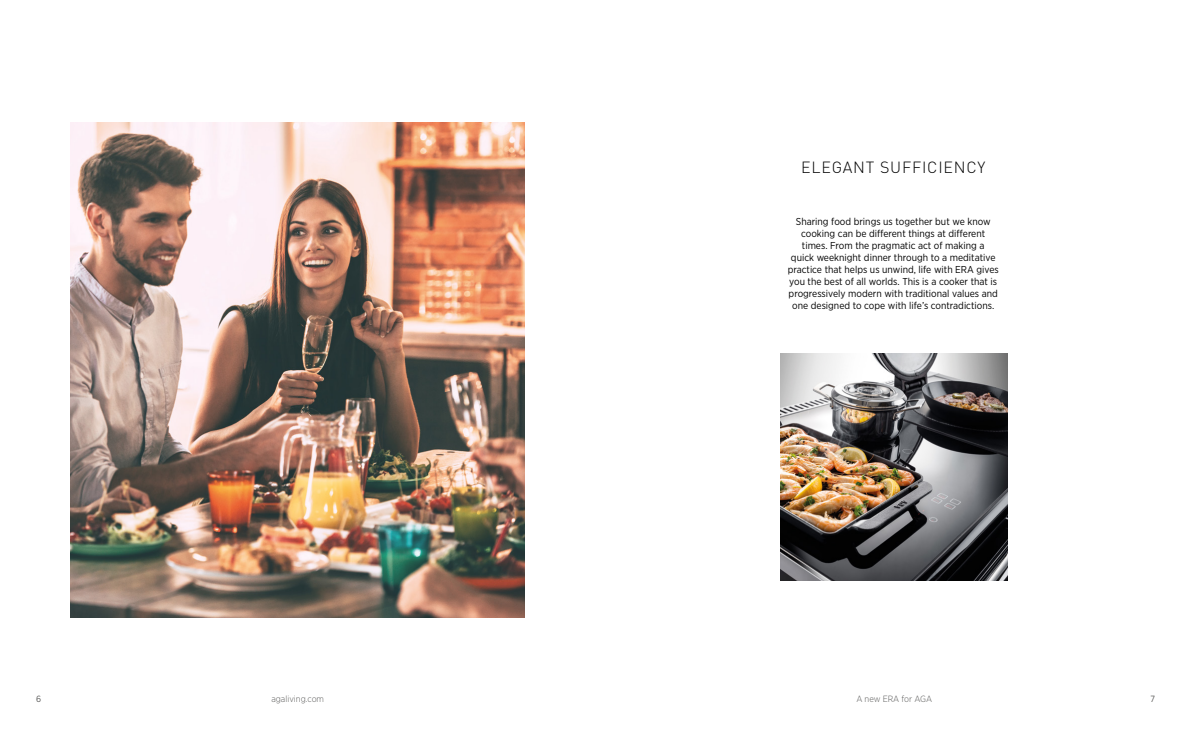
<style>
.page{position:relative;width:1191px;height:738px;background:#fff}
.page>*{position:absolute;margin:0;border:0;box-sizing:border-box;transform-origin:0 0}
.t1{font:300 16px "DIN Pro";letter-spacing:.05em;color:#000}
.t2{font:10px/12px "Gotham Narrow";color:#000;text-align:center}
.t3{font:300 9px "Gotham Narrow";color:#575756}
.t4{font:9px "Gotham Narrow";color:#575756}
</style>
<div class="page">
<img style="left:780px;top:353px;width:227px;height:227px">
<img style="left:71px;top:122px;width:453px;height:495px">
<h1 class="t1" style="left:801px;top:156px;width:186px">ELEGANT SUFFICIENCY</h1>
<p class="t2" style="left:787px;top:215px;width:212px">Sharing food brings us together but we know cooking can be different things at different times. From the pragmatic act of making a<br>quick weeknight dinner through to a meditative practice that helps us unwind, life with ERA gives you the best of all worlds. This is a cooker that is progressively modern with traditional values and one designed to cope with life’s contradictions.</p>
<p class="t4" style="left:36px;top:692px;width:7px">6</p>
<p class="t3" style="left:271px;top:692px;width:54px">agaliving.com</p>
<p class="t3" style="left:856px;top:693px;width:77px">A new ERA for AGA</p>
<p class="t4" style="left:1150px;top:692px;width:6px">7</p>
</div>
